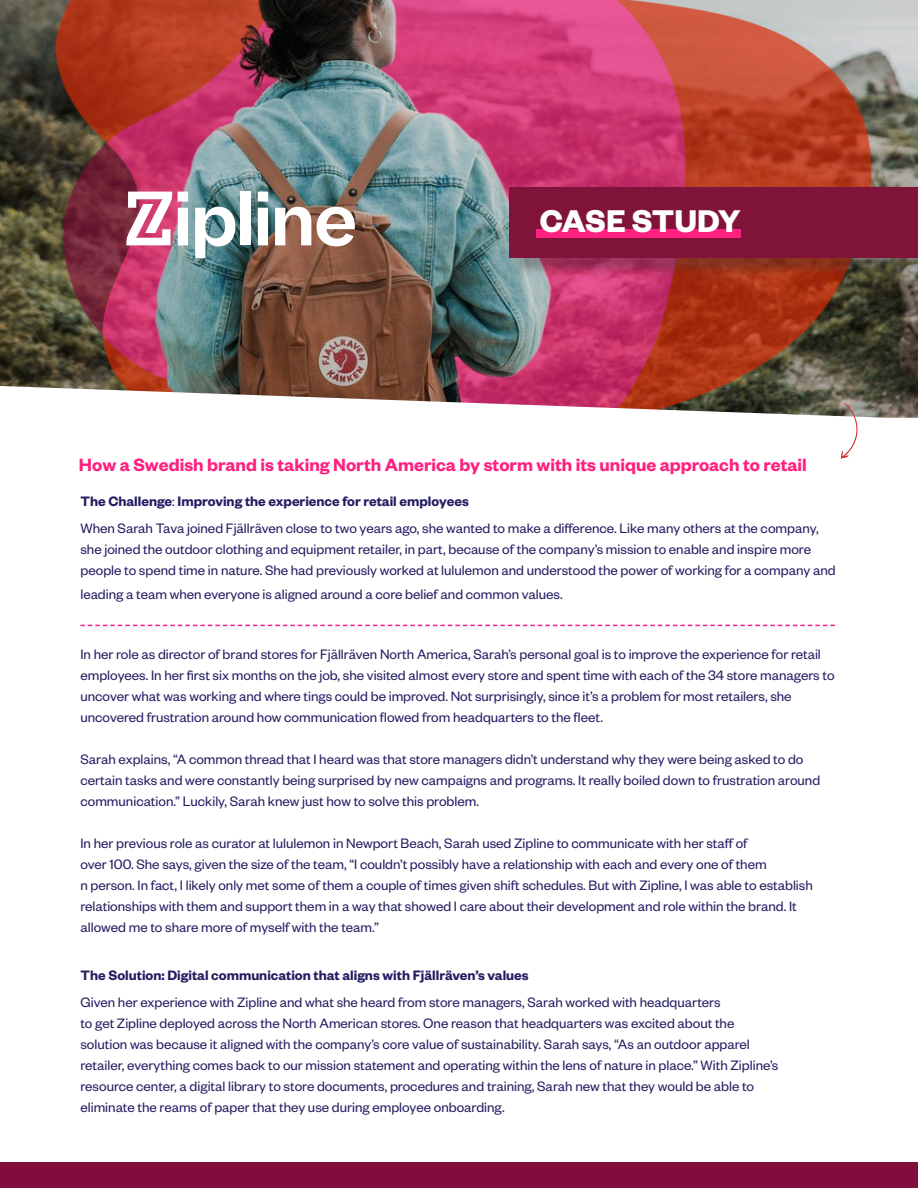
<style>
.page{position:relative;width:918px;height:1188px;background:#fff}
.page>*{position:absolute;margin:0;border:0;box-sizing:border-box;transform-origin:0 0}
.t1{font:700 34.5px "Founders Grotesk";letter-spacing:-.015em;color:#fff}
.t2{font:600 19.5px "Founders Grotesk";color:#ff2180}
.t3{font:15px/21px "Founders Grotesk";color:#231e62}
.t4{font:600 15px "Founders Grotesk";color:#231e62}
.s1{font-weight:400}
</style>
<div class="page">
<img style="left:0;top:0;width:918px;height:418px">
<div style="left:512px;top:190px;width:406px;height:87px;background:#231f20;opacity:.32"></div>
<div style="left:509px;top:188px;width:409px;height:70px;background:#7f133a"></div>
<div style="left:537px;top:229px;width:204px;height:9px;background:#ff2180"></div>
<svg style="left:126px;top:192px;width:46px;height:53px"></svg>
<svg style="left:178px;top:192px;width:10px;height:53px"></svg>
<svg style="left:195px;top:207px;width:40px;height:51px"></svg>
<div style="left:241px;top:192px;width:10px;height:53px;background:#fff"></div>
<svg style="left:258px;top:192px;width:10px;height:53px"></svg>
<svg style="left:275px;top:207px;width:36px;height:38px"></svg>
<svg style="left:317px;top:207px;width:38px;height:39px"></svg>
<svg style="left:80px;top:625px;width:755px;height:1px"></svg>
<div style="left:0;top:1162px;width:918px;height:26px;background:#800d3b"></div>
<svg style="left:841px;top:403px;width:17px;height:56px"></svg>
<p class="t1" style="left:540px;top:199px;width:202px">CASE STUDY</p>
<p class="t2" style="left:79px;top:452px;width:729px">How a Swedish brand is taking North America by storm with its unique approach to retail</p>
<p class="t4" style="left:80px;top:492px;width:390px">The Challenge<span class="s1">:</span> Improving the experience for retail employees</p>
<p class="t3" style="left:80px;top:517px;width:757px">When Sarah Tava joined Fjällräven close to two years ago, she wanted to make a difference. Like many others at the company, she joined the outdoor clothing and equipment retailer, in part, because of the company’s mission to enable and inspire more people to spend time in nature. She had previously worked at lululemon and understood the power of working for a company and</p>
<p class="t3" style="left:80px;top:583px;width:484px">leading a team when everyone is aligned around a core belief and common values.</p>
<p class="t3" style="left:80px;top:643px;width:756px">In her role as director of brand stores for Fjällräven North America, Sarah’s personal goal is to improve the experience for retail employees. In her first six months on the job, she visited almost every store and spent time with each of the 34 store managers to uncover what was working and where tings could be improved. Not surprisingly, since it’s a problem for most retailers, she</p>
<p class="t3" style="left:80px;top:706px;width:524px">uncovered frustration around how communication flowed from headquarters to the fleet.</p>
<p class="t3" style="left:80px;top:748px;width:741px">Sarah explains, “A common thread that I heard was that store managers didn’t understand why they were being asked to do certain tasks and were constantly being surprised by new campaigns and programs. It really boiled down to frustration around communication.” Luckily, Sarah knew just how to solve this problem.</p>
<p class="t3" style="left:80px;top:832px;width:669px">In her previous role as curator at lululemon in Newport Beach, Sarah used Zipline to communicate with her staff of</p>
<p class="t3" style="left:80px;top:853px;width:688px">over 100. She says, given the size of the team, “I couldn’t possibly have a relationship with each and every one of them</p>
<p class="t3" style="left:80px;top:874px;width:734px">n person. In fact, I likely only met some of them a couple of times given shift schedules. But with Zipline, I was able to establish</p>
<p class="t3" style="left:80px;top:895px;width:718px">relationships with them and support them in a way that showed I care about their development and role within the brand. It</p>
<p class="t3" style="left:80px;top:916px;width:300px">allowed me to share more of myself with the team.”</p>
<p class="t4" style="left:80px;top:966px;width:450px">The Solution: Digital communication that aligns with Fjällräven’s values</p>
<p class="t3" style="left:80px;top:991px;width:642px">Given her experience with Zipline and what she heard from store managers, Sarah worked with headquarters</p>
<p class="t3" style="left:80px;top:1012px;width:655px">to get Zipline deployed across the North American stores. One reason that headquarters was excited about the</p>
<p class="t3" style="left:80px;top:1033px;width:671px">solution was because it aligned with the company’s core value of sustainability. Sarah says, “As an outdoor apparel</p>
<p class="t3" style="left:80px;top:1054px;width:699px">retailer, everything comes back to our mission statement and operating within the lens of nature in place.” With Zipline’s</p>
<p class="t3" style="left:80px;top:1075px;width:675px">resource center, a digital library to store documents, procedures and training, Sarah new that they would be able to</p>
<p class="t3" style="left:80px;top:1096px;width:426px">eliminate the reams of paper that they use during employee onboarding.</p>
</div>
